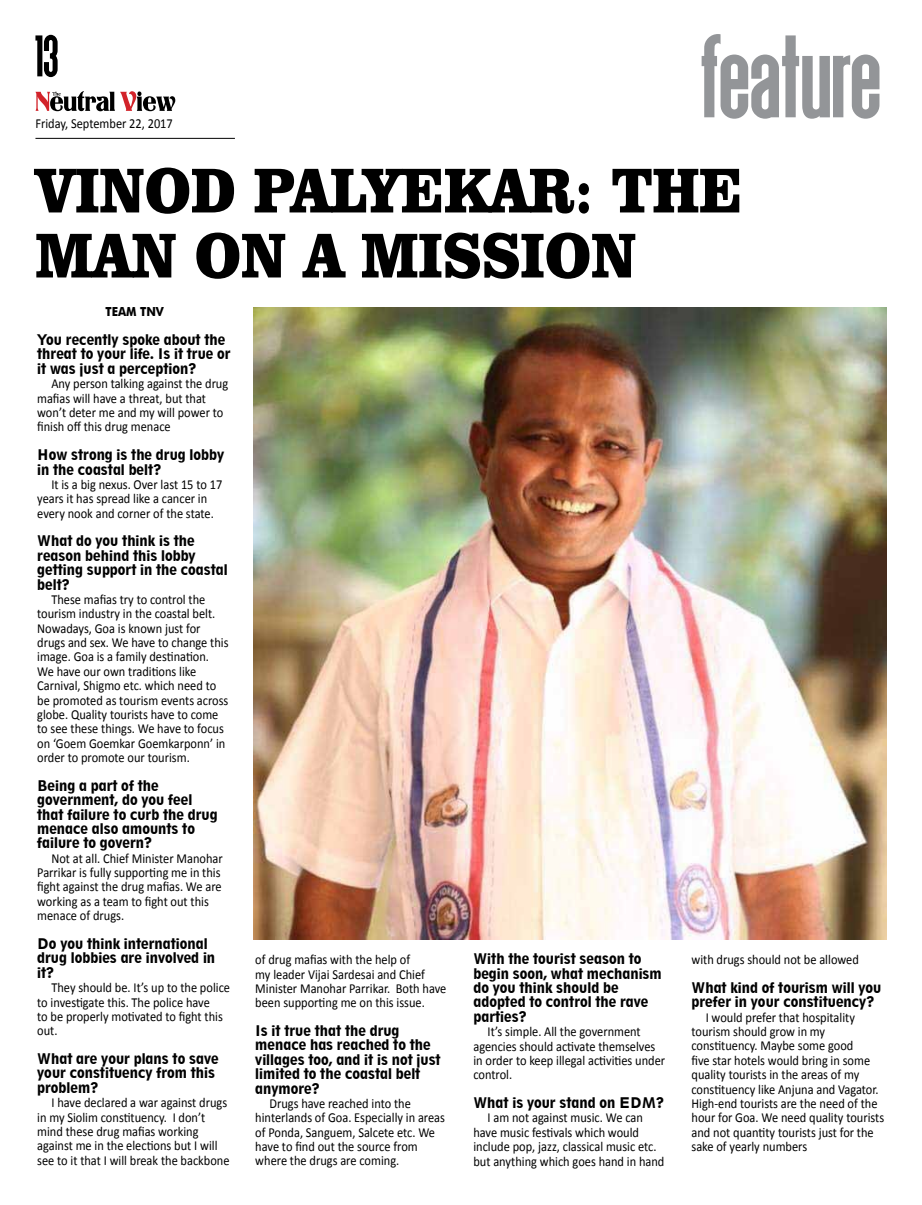
<style>
.page{position:relative;width:922px;height:1205px;background:#fff}
.page>*{position:absolute;margin:0;border:0;box-sizing:border-box;transform-origin:0 0}
.t1{font:125px "Deutschlander";color:#939598}
.t2{font:900 65px/65px "Clarendon BT";color:#000;scale:.85 1}
.t3{font:62.5px "Deutschlander";color:#000}
.t4{font:13.75px/14.4px "Calibri";color:#000;scale:.9 1}
.t5{font:800 condensed 13.75px/14.4px "Geometric 212 BT";color:#000}
.t6{font:700 12.5px "Futura BT";color:#000;scale:.9 1}
</style>
<div class="page">
<hr style="left:35px;top:138px;width:200px;height:1px;background:#000">
<svg style="left:35px;top:91px;width:140px;height:20px"></svg>
<img style="left:253px;top:307px;width:633px;height:632px">
<h3 class="t3" style="left:35px;top:24px;width:25px">13</h3>
<h1 class="t1" style="left:701px;top:12px;width:182px">feature</h1>
<p class="t4" style="left:35px;top:115px;width:154px">Friday, September 22, 2017</p>
<h2 class="t2" style="left:35px;top:156px;width:832px">VINOD PALYEKAR: THE<br>MAN ON A MISSION</h2>
<p class="t6" style="left:105px;top:304px;width:66px">TEAM TNV</p>
<p class="t5" style="left:37px;top:333px;width:195px">You recently spoke about the threat to your life. Is it true or it was just a perception?</p>
<p class="t4" style="left:37px;top:376px;width:214px;text-indent:14px">Any person talking against the drug mafias will have a threat, but that won’t deter me and my will power to finish off this drug menace</p>
<p class="t5" style="left:37px;top:448px;width:188px">How strong is the drug lobby in the coastal belt?</p>
<p class="t4" style="left:37px;top:477px;width:207px;text-indent:14px">It is a big nexus. Over last 15 to 17 years it has spread like a cancer in every nook and corner of the state.</p>
<p class="t5" style="left:37px;top:534px;width:192px">What do you think is the reason behind this lobby getting support in the coastal belt?</p>
<p class="t4" style="left:37px;top:592px;width:214px;text-indent:14px">These mafias try to control the tourism industry in the coastal belt.<br>Nowadays, Goa is known just for drugs and sex. We have to change this image. Goa is a family destination.<br>We have our own traditions like Carnival, Shigmo etc. which need to be promoted as tourism events across globe. Quality tourists have to come to see these things. We have to focus on ‘Goem Goemkar Goemkarponn’ in order to promote our tourism.</p>
<p class="t5" style="left:37px;top:778px;width:182px">Being a part of the government, do you feel that failure to curb the drug menace also amounts to failure to govern?</p>
<p class="t4" style="left:37px;top:850px;width:208px;text-indent:14px">Not at all. Chief Minister Manohar<br>Parrikar is fully supporting me in this fight against the drug mafias. We are working as a team to fight out this menace of drugs.</p>
<p class="t5" style="left:37px;top:936px;width:179px">Do you think international drug lobbies are involved in it?</p>
<p class="t4" style="left:37px;top:980px;width:216px;text-indent:14px">They should be. It’s up to the police to investigate this. The police have<br>to be properly motivated to fight this out.</p>
<p class="t5" style="left:37px;top:1051px;width:183px">What are your plans to save your constituency from this problem?</p>
<p class="t4" style="left:37px;top:1095px;width:215px;text-indent:14px">I have declared a war against drugs in my Siolim constituency. I don’t mind these drug mafias working against me in the elections but I will see to it that I will break the backbone</p>
<p class="t4" style="left:255px;top:952px;width:214px">of drug mafias with the help of<br>my leader Vijai Sardesai and Chief Minister Manohar Parrikar. Both have been supporting me on this issue.</p>
<p class="t5" style="left:255px;top:1023px;width:187px">Is it true that the drug menace has reached to the villages too, and it is not just limited to the coastal belt anymore?</p>
<p class="t4" style="left:255px;top:1096px;width:212px;text-indent:14px">Drugs have reached into the hinterlands of Goa. Especially in areas of Ponda, Sanguem, Salcete etc. We have to find out the source from where the drugs are coming.</p>
<p class="t5" style="left:473px;top:952px;width:190px">With the tourist season to begin soon, what mechanism do you think should be adopted to control the rave parties?</p>
<p class="t4" style="left:473px;top:1024px;width:215px;text-indent:14px">It’s simple. All the government agencies should activate themselves in order to keep illegal activities under control.</p>
<p class="t5" style="left:473px;top:1095px;width:192px">What is your stand on EDM?</p>
<p class="t4" style="left:473px;top:1110px;width:214px;text-indent:14px">I am not against music. We can have music festivals which would include pop, jazz, classical music etc. but anything which goes hand in hand</p>
<p class="t4" style="left:691px;top:952px;width:187px">with drugs should not be allowed</p>
<p class="t5" style="left:691px;top:980px;width:191px">What kind of tourism will you prefer in your constituency?</p>
<p class="t4" style="left:691px;top:1009px;width:216px;text-indent:14px">I would prefer that hospitality tourism should grow in my constituency. Maybe some good<br>five star hotels would bring in some quality tourists in the areas of my constituency like Anjuna and Vagator.<br>High-end tourists are the need of the hour for Goa. We need quality tourists and not quantity tourists just for the sake of yearly numbers</p>
</div>
